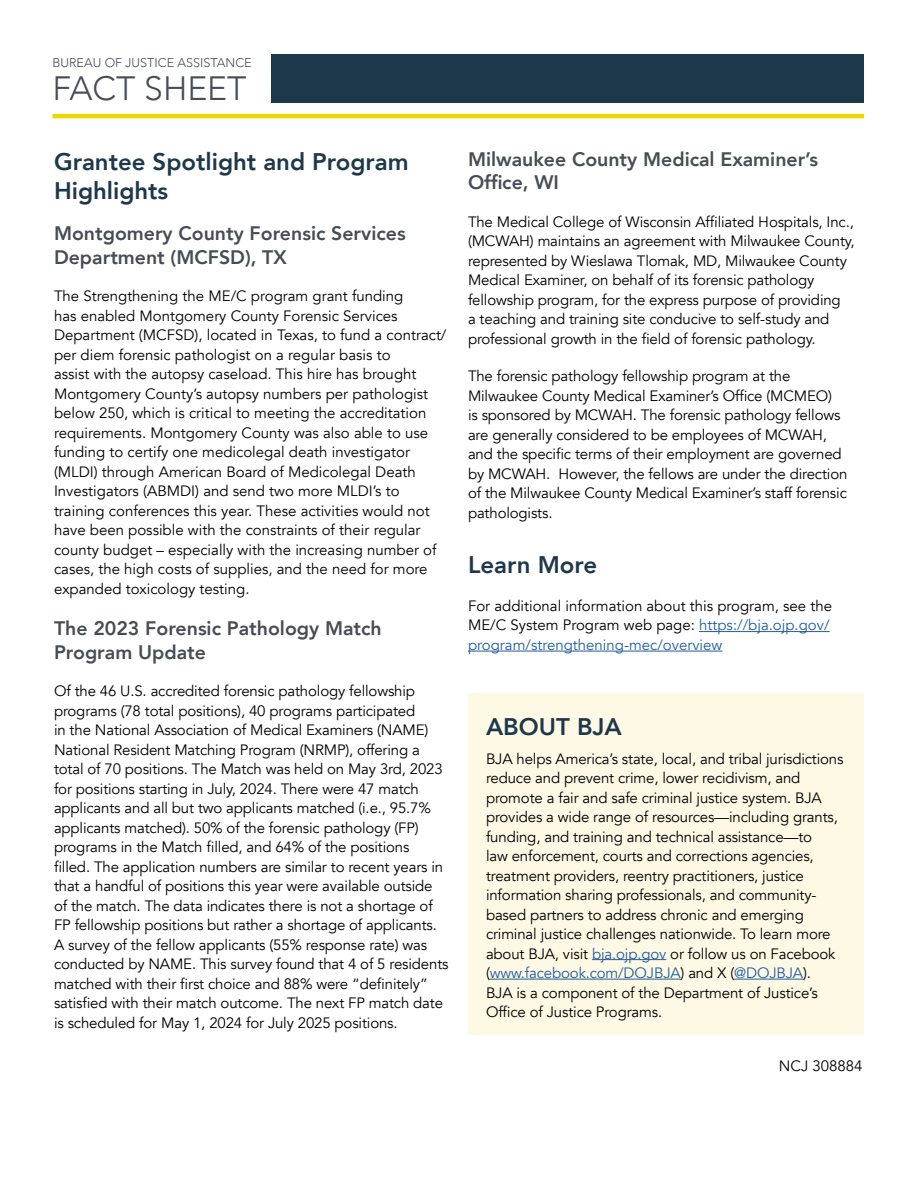
<style>
.page{position:relative;width:918px;height:1188px;background:#fff}
.page>*{position:absolute;margin:0;border:0;box-sizing:border-box;transform-origin:0 0}
.t1{font:300 33.75px "Avenir";color:#474c55}
.t2{font:800 24px/28.8px "Avenir";color:#1e384b}
.t3{font:800 19.5px/23.4px "Avenir";color:#474c55}
.t4{font:15px/19.5px "Avenir";letter-spacing:-.01em;color:#000}
.t5{font:15px "Avenir";color:#215e9e}
.t6{font:300 12.6px "Avenir";color:#474c55}
.s1{color:#215e9e}
</style>
<div class="page">
<div style="left:272px;top:54px;width:592px;height:49px;background:#1e384b"></div>
<hr style="left:52px;top:114px;width:812px;height:4px;background:#efd800">
<div style="left:468px;top:693px;width:396px;height:342px;background:#fdf9e5"></div>
<hr style="left:699px;top:631px;width:131px;height:1px;background:#215e9e">
<hr style="left:468px;top:651px;width:254px;height:1px;background:#215e9e">
<hr style="left:592px;top:959px;width:74px;height:1px;background:#215e9e">
<hr style="left:490px;top:979px;width:191px;height:1px;background:#215e9e">
<hr style="left:734px;top:979px;width:69px;height:1px;background:#215e9e">
<p class="t6" style="left:52px;top:55px;width:201px">BUREAU OF JUSTICE ASSISTANCE</p>
<h1 class="t1" style="left:52px;top:69px;width:196px">FACT SHEET</h1>
<h2 class="t2" style="left:54px;top:148px;width:356px">Grantee Spotlight and Program<br>Highlights</h2>
<h3 class="t3" style="left:54px;top:222px;width:353px">Montgomery County Forensic Services<br>Department (MCFSD), TX</h3>
<p class="t4" style="left:54px;top:287px;width:394px">The Strengthening the ME/C program grant funding<br>has enabled Montgomery County Forensic Services Department (MCFSD), located in Texas, to fund a contract/ per diem forensic pathologist on a regular basis to<br>assist with the autopsy caseload. This hire has brought Montgomery County’s autopsy numbers per pathologist below 250, which is critical to meeting the accreditation requirements. Montgomery County was also able to use funding to certify one medicolegal death investigator (MLDI) through American Board of Medicolegal Death Investigators (ABMDI) and send two more MLDI’s to training conferences this year. These activities would not have been possible with the constraints of their regular county budget – especially with the increasing number of cases, the high costs of supplies, and the need for more expanded toxicology testing.</p>
<h3 class="t3" style="left:54px;top:617px;width:329px">The 2023 Forensic Pathology Match<br>Program Update</h3>
<p class="t4" style="left:54px;top:682px;width:363px">Of the 46 U.S. accredited forensic pathology fellowship programs (78 total positions), 40 programs participated</p>
<p class="t4" style="left:54px;top:721px;width:376px">in the National Association of Medical Examiners (NAME)<br>National Resident Matching Program (NRMP), offering a</p>
<p class="t4" style="left:54px;top:760px;width:396px">total of 70 positions. The Match was held on May 3rd, 2023 for positions starting in July, 2024. There were 47 match applicants and all but two applicants matched (i.e., 95.7% applicants matched). 50% of the forensic pathology (FP) programs in the Match filled, and 64% of the positions filled. The application numbers are similar to recent years in that a handful of positions this year were available outside of the match. The data indicates there is not a shortage of FP fellowship positions but rather a shortage of applicants.<br>A survey of the fellow applicants (55% response rate) was conducted by NAME. This survey found that 4 of 5 residents matched with their first choice and 88% were “definitely” satisfied with their match outcome. The next FP match date is scheduled for May 1, 2024 for July 2025 positions.</p>
<p class="t3" style="left:468px;top:147px;width:352px">Milwaukee County Medical Examiner’s</p>
<h3 class="t3" style="left:468px;top:171px;width:93px">Office, WI</h3>
<p class="t4" style="left:468px;top:212px;width:388px;text-align:justify">The Medical College of Wisconsin Affiliated Hospitals, Inc., (MCWAH) maintains an agreement with Milwaukee County, represented by Wieslawa Tlomak, MD, Milwaukee County</p>
<p class="t4" style="left:468px;top:271px;width:348px">Medical Examiner, on behalf of its forensic pathology</p>
<p class="t4" style="left:468px;top:290px;width:374px">fellowship program, for the express purpose of providing a teaching and training site conducive to self-study and professional growth in the field of forensic pathology.</p>
<p class="t4" style="left:468px;top:367px;width:324px">The forensic pathology fellowship program at the</p>
<p class="t4" style="left:468px;top:386px;width:381px">Milwaukee County Medical Examiner’s Office (MCMEO)<br>is sponsored by MCWAH. The forensic pathology fellows are generally considered to be employees of MCWAH, and the specific terms of their employment are governed by MCWAH. However, the fellows are under the direction of the Milwaukee County Medical Examiner’s staff forensic pathologists.</p>
<h2 class="t2" style="left:468px;top:551px;width:131px">Learn More</h2>
<p class="t4" style="left:468px;top:596px;width:366px">For additional information about this program, see the<br>ME/C System Program web page: <span class="s1">https://bja.ojp.gov/</span></p>
<p class="t5" style="left:468px;top:636px;width:256px">program/strengthening-mec/overview</p>
<h2 class="t2" style="left:486px;top:712px;width:137px">ABOUT BJA</h2>
<p class="t4" style="left:486px;top:749px;width:359px">BJA helps America’s state, local, and tribal jurisdictions reduce and prevent crime, lower recidivism, and promote a fair and safe criminal justice system. BJA provides a wide range of resources—including grants, funding, and training and technical assistance—to<br>law enforcement, courts and corrections agencies, treatment providers, reentry practitioners, justice information sharing professionals, and community-</p>
<p class="t4" style="left:486px;top:905px;width:319px">based partners to address chronic and emerging</p>
<p class="t4" style="left:486px;top:924px;width:351px">criminal justice challenges nationwide. To learn more about BJA, visit <span class="s1">bja.ojp.gov</span> or follow us on Facebook (<span class="s1">www.facebook.com/DOJBJA</span>) and X (<span class="s1">@DOJBJA</span>).<br>BJA is a component of the Department of Justice’s Office of Justice Programs.</p>
<p class="t4" style="left:779px;top:1056px;width:85px">NCJ 308884</p>
</div>
